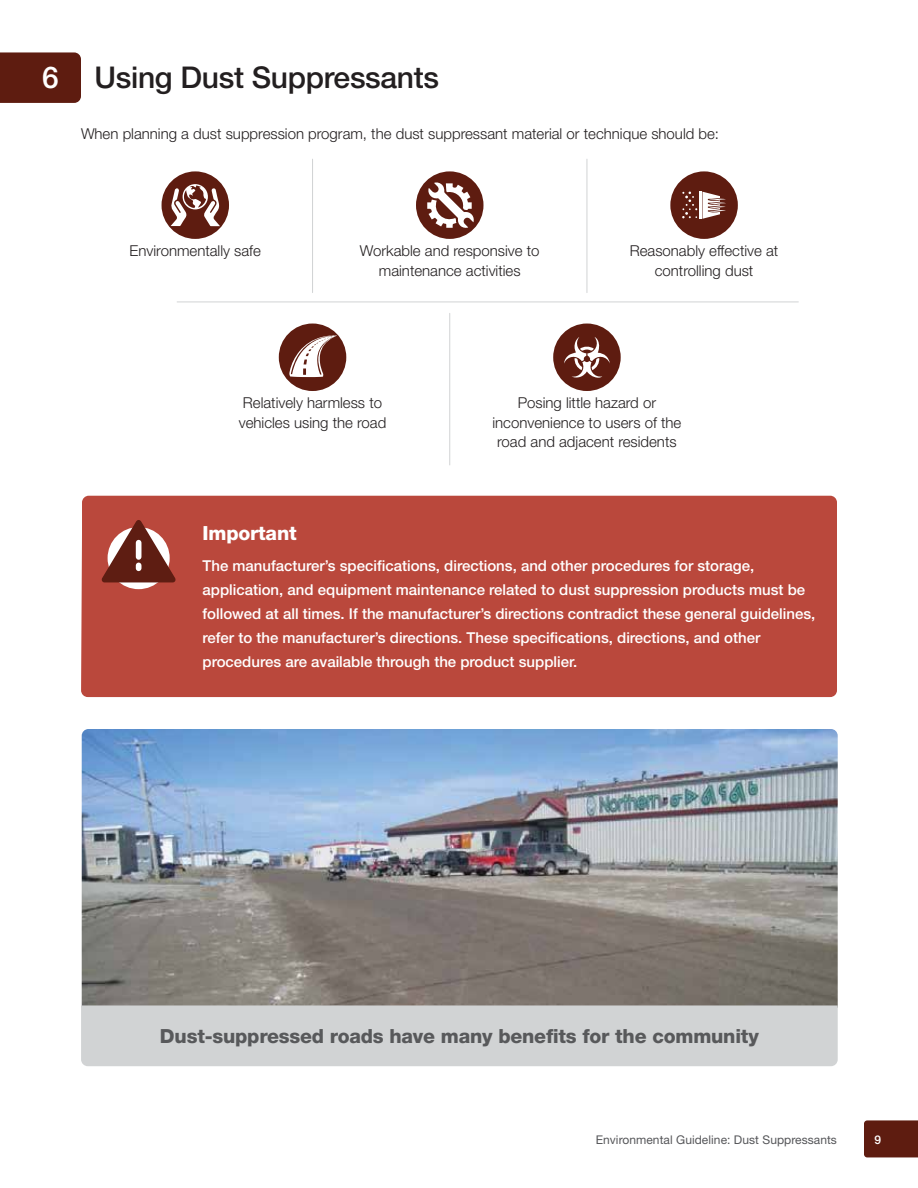
<style>
.page{position:relative;width:918px;height:1188px;background:#fff}
.page>*{position:absolute;margin:0;border:0;box-sizing:border-box;transform-origin:0 0}
.t1{font:500 30px "Helvetica Neue LT Std";letter-spacing:-.01em;color:#231f20}
.t2{font:500 30px "Helvetica Neue LT Std";color:#fff}
.t3{font:800 19.5px "Helvetica Neue LT Std";letter-spacing:-.01em;color:#58595b}
.t4{font:800 19.5px "Helvetica Neue LT Std";letter-spacing:-.01em;color:#fff}
.t5{font:500 15px/24px "Helvetica Neue LT Std";color:#fff}
.t6{font:300 15px/19.5px "Helvetica Neue LT Std";color:#231f20;text-align:center}
.t7{font:12px "Helvetica Neue LT Std";letter-spacing:.005em;color:#555659}
.t8{font:500 12px "Helvetica Neue LT Std";color:#fff}
</style>
<div class="page">
<div style="left:864px;top:1120px;width:54px;height:37px;background:#5e1c10"></div>
<hr style="left:312px;top:159px;width:1px;height:134px;background:#d1d3d4">
<hr style="left:449px;top:313px;width:1px;height:152px;background:#d1d3d4">
<hr style="left:177px;top:302px;width:621px;height:1px;background:#d1d3d4">
<hr style="left:587px;top:159px;width:1px;height:134px;background:#d1d3d4">
<div style="left:279px;top:324px;width:67px;height:67px;background:#5e1c10;border-radius:50%"></div>
<svg style="left:289px;top:335px;width:48px;height:42px"></svg>
<div style="left:553px;top:324px;width:68px;height:67px;background:#5e1c10;border-radius:50%"></div>
<svg style="left:564px;top:337px;width:46px;height:41px"></svg>
<div style="left:162px;top:171px;width:67px;height:68px;background:#5e1c10;border-radius:50%"></div>
<svg style="left:171px;top:184px;width:49px;height:42px"></svg>
<div style="left:416px;top:171px;width:67px;height:68px;background:#5e1c10;border-radius:50%"></div>
<svg style="left:427px;top:182px;width:48px;height:46px"></svg>
<div style="left:670px;top:171px;width:68px;height:68px;background:#5e1c10;border-radius:50%"></div>
<svg style="left:682px;top:192px;width:44px;height:27px"></svg>
<div style="left:0;top:52px;width:81px;height:51px;background:#5e1c10"></div>
<img style="left:82px;top:729px;width:756px;height:276px">
<div style="left:81px;top:1005px;width:757px;height:61px;background:#d1d3d4"></div>
<div style="left:81px;top:496px;width:756px;height:201px;background:#ba483c"></div>
<svg style="left:108px;top:527px;width:62px;height:62px"></svg>
<svg style="left:101px;top:519px;width:75px;height:63px;background:#975047"></svg>
<h1 class="t2" style="left:42px;top:60px;width:18px">6</h1>
<h1 class="t1" style="left:94px;top:60px;width:346px">Using Dust Suppressants</h1>
<p class="t6" style="left:81px;top:124px;width:640px">When planning a dust suppression program, the dust suppressant material or technique should be:</p>
<p class="t6" style="left:130px;top:241px;width:133px">Environmentally safe</p>
<p class="t6" style="left:360px;top:241px;width:181px">Workable and responsive to maintenance activities</p>
<p class="t6" style="left:630px;top:241px;width:150px">Reasonably effective at controlling dust</p>
<p class="t6" style="left:239px;top:393px;width:149px;text-align:left">Relatively harmless to vehicles using the road</p>
<p class="t6" style="left:492px;top:393px;width:190px">Posing little hazard or inconvenience to users of the road and adjacent residents</p>
<h2 class="t4" style="left:203px;top:521px;width:96px">Important</h2>
<p class="t5" style="left:203px;top:553px;width:614px">The manufacturer’s specifications, directions, and other procedures for storage, application, and equipment maintenance related to dust suppression products must be followed at all times. If the manufacturer’s directions contradict these general guidelines, refer to the manufacturer’s directions. These specifications, directions, and other procedures are available through the product supplier.</p>
<h2 class="t3" style="left:160px;top:1024px;width:600px">Dust-suppressed roads have many benefits for the community</h2>
<p class="t7" style="left:596px;top:1132px;width:243px">Environmental Guideline: Dust Suppressants</p>
<p class="t8" style="left:874px;top:1133px;width:8px">9</p>
</div>
